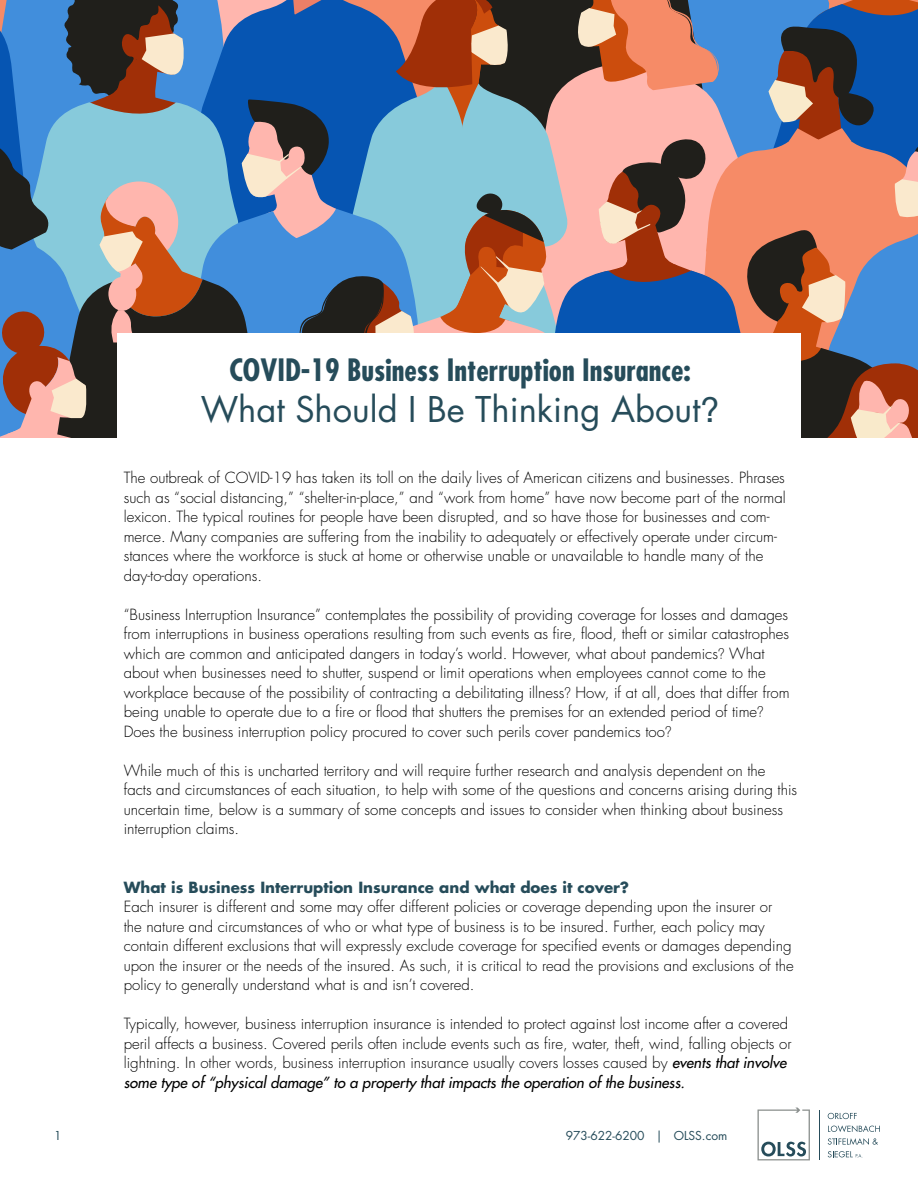
<style>
.page{position:relative;width:918px;height:1188px;background:#fff}
.page>*{position:absolute;margin:0;border:0;box-sizing:border-box;transform-origin:0 0}
.t1{font:34.5px "Futura";color:#264c5a}
.t2{font:700 condensed 30px "Futura";color:#264c5a}
.t3{font:300 15px/19.5px "Futura";color:#000}
.t4{font:700 15px "Futura";color:#264c5a}
.t5{font:12px "Futura";color:#264c5a}
.s1{font-family:"Helvetica Neue LT Std"}
.s2{font-family:"Helvetica Neue LT Std";font-weight:100;font-stretch:condensed}
.s3{font-weight:400;font-style:italic}
</style>
<div class="page">
<svg style="left:828px;top:1113px;width:29px;height:6px"></svg>
<svg style="left:828px;top:1125px;width:52px;height:7px"></svg>
<svg style="left:828px;top:1138px;width:50px;height:7px"></svg>
<svg style="left:828px;top:1151px;width:35px;height:7px"></svg>
<svg style="left:757px;top:1108px;width:53px;height:52px"></svg>
<hr style="left:819px;top:1110px;width:1px;height:50px;background:#264c5a">
<svg style="left:0;top:0;width:918px;height:437px;background:#7b7d8e"></svg>
<div style="left:117px;top:333px;width:684px;height:117px;background:#fff"></div>
<h2 class="t2" style="left:229px;top:351px;width:463px">COVID-19 Business Interruption Insurance:</h2>
<h1 class="t1" style="left:201px;top:387px;width:520px">What Should I Be Thinking About<span class="s1">?</span></h1>
<p class="t3" style="left:124px;top:468px;width:664px">The outbreak of COVID-19 has taken its toll on the daily lives of American citizens and businesses. Phrases such as “social distancing,” “shelter-in-place,” and “work from home” have now become part of the normal lexicon. The typical routines for people have been disrupted, and so have those for businesses and com&shy;merce. Many companies are suffering from the inability to adequately or effectively operate under circum&shy;stances where the workforce is stuck at home or otherwise unable or unavailable to handle many of the day-to-day operations.</p>
<p class="t3" style="left:124px;top:605px;width:667px">“Business Interruption Insurance” contemplates the possibility of providing coverage for losses and damages from interruptions in business operations resulting from such events as fire, flood, theft or similar catastrophes which are common and anticipated dangers in today’s world. However, what about pandemics<span class="s2">?</span> What about when businesses need to shutter, suspend or limit operations when employees cannot come to the workplace because of the possibility of contracting a debilitating illness<span class="s2">?</span> How, if at all, does that differ from being unable to operate due to a fire or flood that shutters the premises for an extended period of time<span class="s2">?<br></span>Does the business interruption policy procured to cover such perils cover pandemics too<span class="s2">?</span></p>
<p class="t3" style="left:124px;top:761px;width:675px">While much of this is uncharted territory and will require further research and analysis dependent on the facts and circumstances of each situation, to help with some of the questions and concerns arising during this uncertain time, below is a summary of some concepts and issues to consider when thinking about business interruption claims.</p>
<p class="t4" style="left:124px;top:877px;width:507px">What is Business Interruption Insurance and what does it cover?</p>
<p class="t3" style="left:124px;top:897px;width:671px">Each insurer is different and some may offer different policies or coverage depending upon the insurer or the nature and circumstances of who or what type of business is to be insured. Further, each policy may contain different exclusions that will expressly exclude coverage for specified events or damages depending upon the insurer or the needs of the insured. As such, it is critical to read the provisions and exclusions of the policy to generally understand what is and isn’t covered.</p>
<p class="t3" style="left:124px;top:1014px;width:669px">Typically, however, business interruption insurance is intended to protect against lost income after a covered peril affects a business. Covered perils often include events such as fire, water, theft, wind, falling objects or lightning. In other words, business interruption insurance usually covers losses caused by <span class="s3">events that involve some type of “physical damage” to a property that impacts the operation of the business.</span></p>
<p class="t5" style="left:54px;top:1128px;width:9px">1</p>
<p class="t5" style="left:566px;top:1128px;width:163px">973-622-6200 | OLSS.com</p>
</div>
